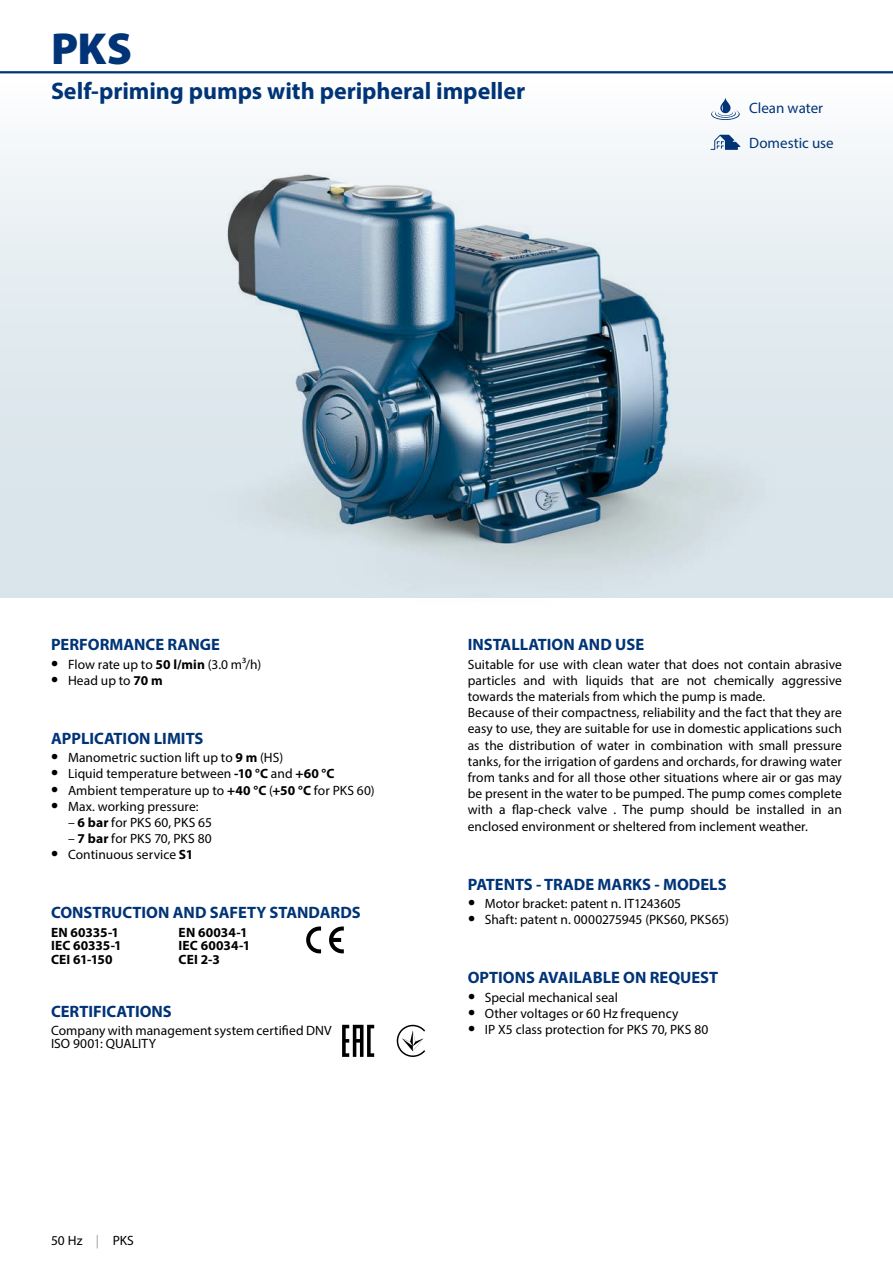
<style>
.page{position:relative;width:893px;height:1263px;background:#fff}
.page>*{position:absolute;margin:0;border:0;box-sizing:border-box;transform-origin:0 0}
.t1{font:900 45px "Myriad Pro";color:#003477}
.t2{font:700 24px "Myriad Pro";letter-spacing:-.005em;color:#003477}
.t3{font:700 16.5px "Myriad Pro";color:#003477}
.t4{font:15px "Myriad Pro";color:#003477}
.t5{font:13.5px/16.2px "Myriad Pro";letter-spacing:.005em;color:#000}
.t6{font:700 13.5px/13.5px "Myriad Pro";letter-spacing:.005em;color:#000}
.s1{font-weight:700;font-size:21px}
.s2{font-weight:700}
.s3{color:#9c9e9f}
</style>
<div class="page">
<div style="left:0;top:72px;width:893px;height:525px;background:linear-gradient(to bottom,#f7fafb,#d2e0e7)"></div>
<hr style="left:0;top:71px;width:893px;height:2px;background:#003477">
<img style="left:118px;top:167px;width:687px;height:431px">
<img style="left:226px;top:175px;width:442px;height:370px">
<svg style="left:329px;top:926px;width:15px;height:27px"></svg>
<svg style="left:306px;top:926px;width:15px;height:27px"></svg>
<svg style="left:342px;top:1025px;width:32px;height:32px"></svg>
<svg style="left:397px;top:1025px;width:28px;height:32px"></svg>
<svg style="left:711px;top:98px;width:29px;height:22px"></svg>
<svg style="left:710px;top:135px;width:30px;height:15px"></svg>
<h1 class="t1" style="left:51px;top:18px;width:82px">PKS</h1>
<h2 class="t2" style="left:51px;top:75px;width:476px">Self-priming pumps with peripheral impeller</h2>
<p class="t4" style="left:749px;top:99px;width:75px">Clean water</p>
<p class="t4" style="left:749px;top:134px;width:86px">Domestic use</p>
<p class="t3" style="left:51px;top:634px;width:170px">PERFORMANCE RANGE</p>
<p class="t5" style="left:51px;top:656px;width:211px"><span class="s1">•</span> Flow rate up to <span class="s2">50 l/min</span> (3.0 m³/h)</p>
<p class="t5" style="left:51px;top:672px;width:113px"><span class="s1">•</span> Head up to <span class="s2">70 m</span></p>
<p class="t3" style="left:51px;top:727px;width:154px">APPLICATION LIMITS</p>
<p class="t5" style="left:51px;top:749px;width:233px"><span class="s1">•</span> Manometric suction lift up to <span class="s2">9 m</span> (HS)</p>
<p class="t5" style="left:51px;top:765px;width:285px"><span class="s1">•</span> Liquid temperature between <span class="s2">-10 °C</span> and <span class="s2">+60 °C</span></p>
<p class="t5" style="left:51px;top:782px;width:325px"><span class="s1">•</span> Ambient temperature up to <span class="s2">+40 °C</span> (<span class="s2">+50 °C</span> for PKS 60)</p>
<p class="t5" style="left:51px;top:798px;width:149px"><span class="s1">•</span> Max. working pressure:</p>
<p class="t5" style="left:68px;top:814px;width:145px">– <span class="s2">6 bar</span> for PKS 60, PKS 65</p>
<p class="t5" style="left:68px;top:830px;width:145px">– <span class="s2">7 bar</span> for PKS 70, PKS 80</p>
<p class="t5" style="left:51px;top:846px;width:143px"><span class="s1">•</span> Continuous service <span class="s2">S1</span></p>
<p class="t3" style="left:51px;top:902px;width:311px">CONSTRUCTION AND SAFETY STANDARDS</p>
<p class="t6" style="left:51px;top:925px;width:72px">EN 60335-1<br>IEC 60335-1<br>CEI 61-150</p>
<p class="t6" style="left:179px;top:925px;width:73px">EN 60034-1<br>IEC 60034-1<br>CEI 2-3</p>
<p class="t3" style="left:51px;top:1000px;width:122px">CERTIFICATIONS</p>
<p class="t5" style="left:51px;top:1023px;width:282px;line-height:13.5px">Company with management system certified DNV<br>ISO 9001: QUALITY</p>
<p class="t5" style="left:51px;top:1232px;width:84px">50 Hz <span class="s3">|</span> PKS</p>
<p class="t5" style="left:51px;top:1232px;width:15px">24</p>
<p class="t3" style="left:468px;top:634px;width:178px">INSTALLATION AND USE</p>
<p class="t5" style="left:468px;top:656px;width:376px">Suitable for use with clean water that does not contain abrasive particles and with liquids that are not chemically aggressive towards the materials from which the pump is made.<br>Because of their compactness, reliability and the fact that they are easy to use, they are suitable for use in domestic applications such as the distribution of water in combination with small pressure tanks, for the irrigation of gardens and orchards, for drawing water from tanks and for all those other situations where air or gas may be present in the water to be pumped. The pump comes complete with a flap-check valve . The pump should be installed in an enclosed environment or sheltered from inclement weather.</p>
<p class="t3" style="left:468px;top:873px;width:260px">PATENTS - TRADE MARKS - MODELS</p>
<p class="t5" style="left:468px;top:895px;width:215px"><span class="s1">•</span> Motor bracket: patent n. IT1243605</p>
<p class="t5" style="left:468px;top:911px;width:263px"><span class="s1">•</span> Shaft: patent n. 0000275945 (PKS60, PKS65)</p>
<p class="t3" style="left:468px;top:967px;width:252px">OPTIONS AVAILABLE ON REQUEST</p>
<p class="t5" style="left:468px;top:989px;width:151px"><span class="s1">•</span> Special mechanical seal</p>
<p class="t5" style="left:468px;top:1005px;width:212px"><span class="s1">•</span> Other voltages or 60 Hz frequency</p>
<p class="t5" style="left:468px;top:1021px;width:242px"><span class="s1">•</span> IP X5 class protection for PKS 70, PKS 80</p>
</div>
